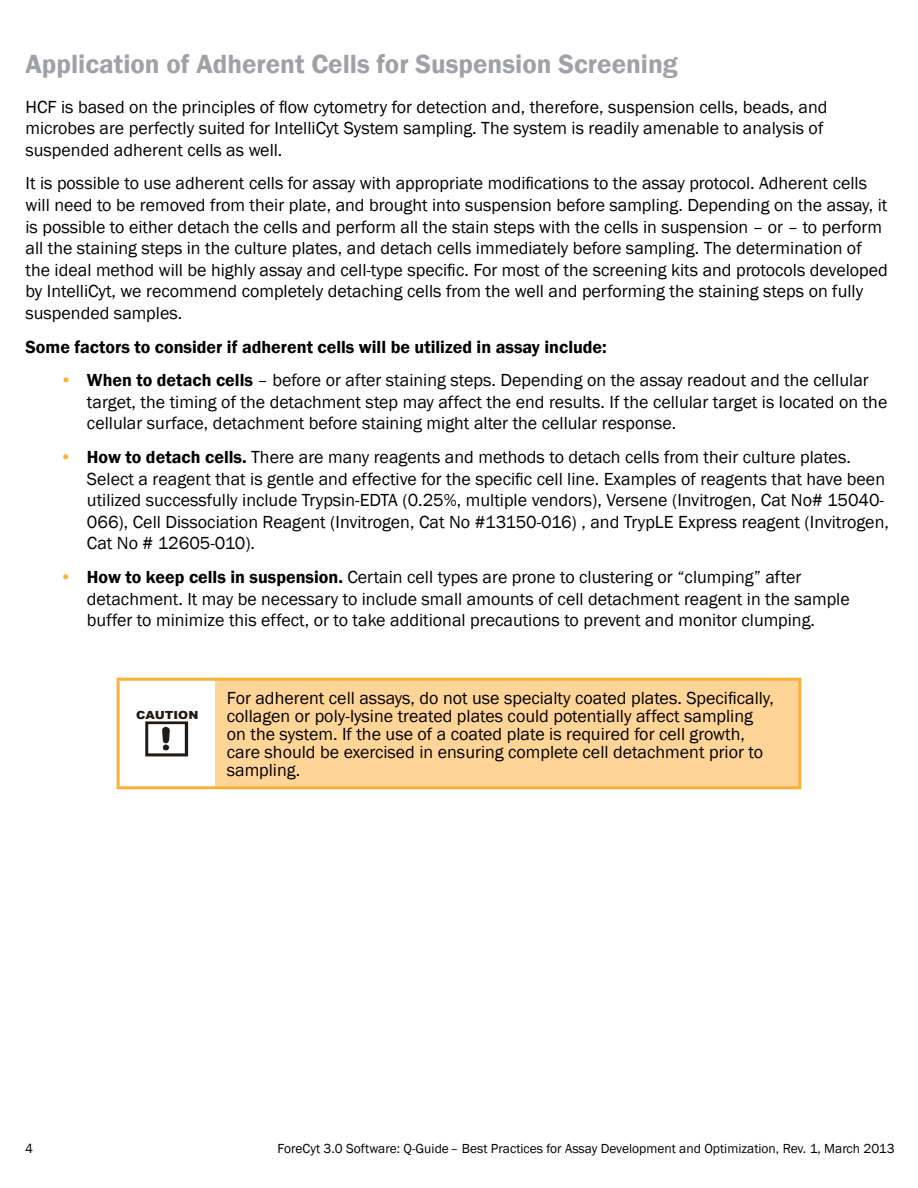
<style>
.page{position:relative;width:918px;height:1188px;background:#fff}
.page>*{position:absolute;margin:0;border:0;box-sizing:border-box;transform-origin:0 0}
.t1{font:600 27px "Franklin Gothic";color:#9fa1a4}
.t2{font:18px/21.6px "Franklin Gothic";color:#000}
.t3{font:600 18px "Franklin Gothic";color:#000}
.t4{font:13.5px "Franklin Gothic";color:#000}
.t5{font:900 11.25px "Arial";letter-spacing:.005em;color:#1f1a17;scale:1.08 1}
.s1{font-weight:600;color:#fbaf34}
.s2{font-weight:600}
</style>
<div class="page">
<div style="left:215px;top:679px;width:585px;height:109px;background:#ffd497"></div>
<hr style="left:117px;top:678px;width:98px;height:3px;background:#fbaf34">
<hr style="left:117px;top:681px;width:3px;height:105px;background:#fbaf34">
<hr style="left:215px;top:678px;width:586px;height:3px;background:#fbaf34">
<hr style="left:798px;top:681px;width:3px;height:105px;background:#fbaf34">
<hr style="left:117px;top:786px;width:98px;height:3px;background:#fbaf34">
<hr style="left:215px;top:786px;width:586px;height:3px;background:#fbaf34">
<svg style="left:145px;top:721px;width:43px;height:35px"></svg>
<h1 class="t1" style="left:26px;top:47px;width:654px">Application of Adherent Cells for Suspension Screening</h1>
<p class="t2" style="left:26px;top:96px;width:804px">HCF is based on the principles of flow cytometry for detection and, therefore, suspension cells, beads, and microbes are perfectly suited for IntelliCyt System sampling. The system is readily amenable to analysis of suspended adherent cells as well.</p>
<p class="t2" style="left:26px;top:173px;width:864px">It is possible to use adherent cells for assay with appropriate modifications to the assay protocol. Adherent cells will need to be removed from their plate, and brought into suspension before sampling. Depending on the assay, it is possible to either detach the cells and perform all the stain steps with the cells in suspension – or – to perform all the staining steps in the culture plates, and detach cells immediately before sampling. The determination of the ideal method will be highly assay and cell-type specific. For most of the screening kits and protocols developed by IntelliCyt, we recommend completely detaching cells from the well and performing the staining steps on fully suspended samples.</p>
<p class="t3" style="left:26px;top:335px;width:583px">Some factors to consider if adherent cells will be utilized in assay include:</p>
<p class="t2" style="left:87px;top:370px;width:802px;text-indent:-27px"><span class="s1">•</span> <span class="s2">When to detach cells</span> – before or after staining steps. Depending on the assay readout and the cellular target, the timing of the detachment step may affect the end results. If the cellular target is located on the cellular surface, detachment before staining might alter the cellular response.</p>
<p class="t2" style="left:87px;top:447px;width:803px;text-indent:-27px"><span class="s1">•</span> <span class="s2">How to detach cells.</span> There are many reagents and methods to detach cells from their culture plates.<br>Select a reagent that is gentle and effective for the specific cell line. Examples of reagents that have been utilized successfully include Trypsin-EDTA (0.25%, multiple vendors), Versene (Invitrogen, Cat No# 15040- 066), Cell Dissociation Reagent (Invitrogen, Cat No #13150-016) , and TrypLE Express reagent (Invitrogen, Cat No # 12605-010).</p>
<p class="t2" style="left:87px;top:567px;width:764px;text-indent:-27px"><span class="s1">•</span> <span class="s2">How to keep cells in suspension.</span> Certain cell types are prone to clustering or “clumping” after detachment. It may be necessary to include small amounts of cell detachment reagent in the sample buffer to minimize this effect, or to take additional precautions to prevent and monitor clumping.</p>
<p class="t5" style="left:136px;top:707px;width:59px">CAUTION</p>
<p class="t2" style="left:227px;top:689px;width:549px;line-height:18px">For adherent cell assays, do not use specialty coated plates. Specifically, collagen or poly-lysine treated plates could potentially affect sampling on the system. If the use of a coated plate is required for cell growth, care should be exercised in ensuring complete cell detachment prior to sampling.</p>
<p class="t4" style="left:25px;top:1140px;width:9px">4</p>
<p class="t4" style="left:278px;top:1140px;width:619px">ForeCyt 3.0 Software: Q-Guide– Best Practices for Assay Development and Optimization, Rev. 1, March 2013</p>
</div>
